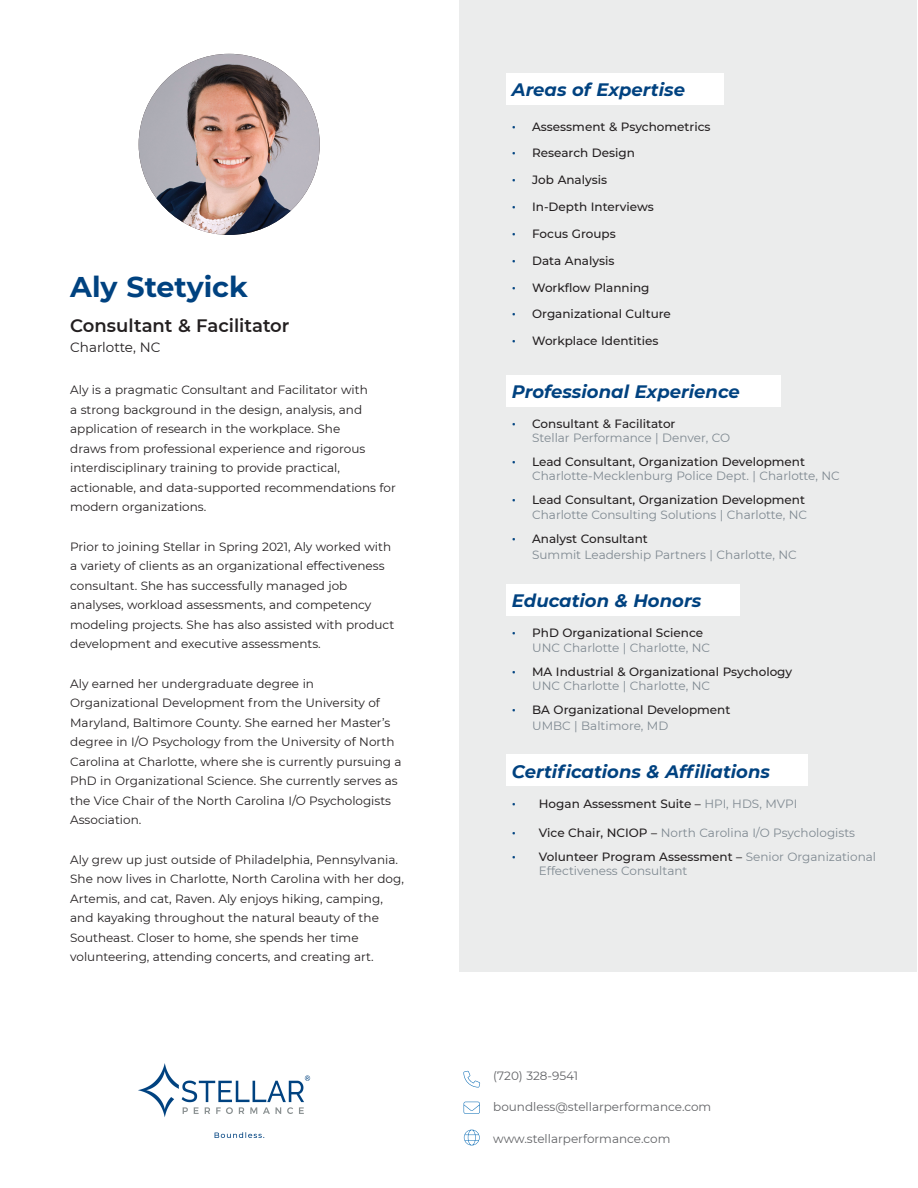
<style>
.page{position:relative;width:918px;height:1188px;background:#fff}
.page>*{position:absolute;margin:0;border:0;box-sizing:border-box;transform-origin:0 0}
.LC_Small_text_left_b{font:700 28.5px "Montserrat";color:#004280}
.LC_Small_text_left_b-2{font:italic 700 18px "Montserrat";color:#004280}
.LC_Small_text_left_b-3{font:600 18px "Montserrat";color:#231f20}
.LC_Small_text_left_b-4{font:13.5px "Montserrat";color:#231f20}
.LC_Small_text_left_b-5{font:12px/19.5px "Montserrat";color:#231f20}
.t1{font:500 12px/14.4px "Montserrat";color:#231f20}
.LC_Small_text_left_b-6{font:12px/14.4px "Montserrat";color:#7f8991}
.Footer_Style{font:12px "Montserrat";color:#626366}
.LC_Small_text_left_b-7{font:12px "Montserrat";color:#626366}
.s1{font-size:13.5px;color:#004280}
.s2{font-weight:500;font-size:13.5px;color:#004280}
.s3{font-weight:500;color:#231f20}
.s4{font-weight:400;color:#7f8991}
</style>
<div class="page">
<img style="left:139px;top:54px;width:181px;height:181px;border-radius:91px">
<svg style="left:464px;top:1130px;width:16px;height:15px"></svg>
<svg style="left:464px;top:1102px;width:16px;height:12px"></svg>
<svg style="left:464px;top:1071px;width:16px;height:16px"></svg>
<img style="left:138px;top:1063px;width:173px;height:75px">
<div style="left:460px;top:0;width:457px;height:972px;background:#e8e9e9"></div>
<div style="left:507px;top:73px;width:217px;height:31px;background:#fff"></div>
<div style="left:507px;top:375px;width:274px;height:32px;background:#fff"></div>
<div style="left:507px;top:584px;width:233px;height:32px;background:#fff"></div>
<div style="left:507px;top:755px;width:301px;height:31px;background:#fff"></div>
<p class="LC_Small_text_left_b" style="left:70px;top:266px;width:179px">Aly Stetyick</p>
<p class="LC_Small_text_left_b-3" style="left:70px;top:313px;width:221px">Consultant &amp; Facilitator</p>
<p class="LC_Small_text_left_b-4" style="left:70px;top:338px;width:92px">Charlotte, NC</p>
<p class="LC_Small_text_left_b-5" style="left:70px;top:380px;width:327px">Aly is a pragmatic Consultant and Facilitator with<br>a strong background in the design, analysis, and application of research in the workplace. She<br>draws from professional experience and rigorous interdisciplinary training to provide practical, actionable, and data-supported recommendations for modern organizations.</p>
<p class="LC_Small_text_left_b-5" style="left:70px;top:536px;width:326px">Prior to joining Stellar in Spring 2021, Aly worked with a variety of clients as an organizational effectiveness consultant. She has successfully managed job analyses, workload assessments, and competency modeling projects. She has also assisted with product development and executive assessments.</p>
<p class="LC_Small_text_left_b-5" style="left:70px;top:673px;width:333px">Aly earned her undergraduate degree in Organizational Development from the University of Maryland, Baltimore County. She earned her Master’s degree in I/O Psychology from the University of North Carolina at Charlotte, where she is currently pursuing a PhD in Organizational Science. She currently serves as the Vice Chair of the North Carolina I/O Psychologists Association.</p>
<p class="LC_Small_text_left_b-5" style="left:70px;top:849px;width:335px">Aly grew up just outside of Philadelphia, Pennsylvania.<br>She now lives in Charlotte, North Carolina with her dog, Artemis, and cat, Raven. Aly enjoys hiking, camping, and kayaking throughout the natural beauty of the Southeast. Closer to home, she spends her time volunteering, attending concerts, and creating art.</p>
<p class="LC_Small_text_left_b-2" style="left:512px;top:77px;width:175px">Areas of Expertise</p>
<p class="t1" style="left:512px;top:119px;width:200px"><span class="s1">•</span> Assessment &amp; Psychometrics</p>
<p class="t1" style="left:512px;top:146px;width:125px"><span class="s1">•</span> Research Design</p>
<p class="t1" style="left:512px;top:172px;width:97px"><span class="s1">•</span> Job Analysis</p>
<p class="t1" style="left:512px;top:199px;width:143px"><span class="s1">•</span> In-Depth Interviews</p>
<p class="t1" style="left:512px;top:226px;width:105px"><span class="s1">•</span> Focus Groups</p>
<p class="t1" style="left:512px;top:253px;width:104px"><span class="s1">•</span> Data Analysis</p>
<p class="t1" style="left:512px;top:280px;width:139px"><span class="s1">•</span> Workflow Planning</p>
<p class="t1" style="left:512px;top:306px;width:161px"><span class="s1">•</span> Organizational Culture</p>
<p class="t1" style="left:512px;top:333px;width:148px"><span class="s1">•</span> Workplace Identities</p>
<p class="LC_Small_text_left_b-2" style="left:512px;top:378px;width:229px">Professional Experience</p>
<p class="t1" style="left:512px;top:416px;width:165px"><span class="s1">•</span> Consultant &amp; Facilitator</p>
<p class="LC_Small_text_left_b-6" style="left:532px;top:430px;width:200px">Stellar Performance | Denver, CO</p>
<p class="t1" style="left:512px;top:454px;width:295px"><span class="s1">•</span> Lead Consultant, Organization Development</p>
<p class="LC_Small_text_left_b-6" style="left:532px;top:469px;width:309px">Charlotte-Mecklenburg Police Dept. | Charlotte, NC</p>
<p class="t1" style="left:512px;top:493px;width:295px"><span class="s1">•</span> Lead Consultant, Organization Development</p>
<p class="LC_Small_text_left_b-6" style="left:532px;top:507px;width:277px">Charlotte Consulting Solutions | Charlotte, NC</p>
<p class="t1" style="left:512px;top:531px;width:138px"><span class="s1">•</span> Analyst Consultant</p>
<p class="LC_Small_text_left_b-6" style="left:532px;top:547px;width:266px">Summit Leadership Partners | Charlotte, NC</p>
<p class="LC_Small_text_left_b-2" style="left:512px;top:588px;width:191px">Education &amp; Honors</p>
<p class="LC_Small_text_left_b-6" style="left:532px;top:625px;width:179px;text-indent:-20px"><span class="s2">•</span> <span class="s3">PhD Organizational Science<br></span>UNC Charlotte | Charlotte, NC</p>
<p class="t1" style="left:532px;top:664px;width:262px;text-indent:-20px"><span class="s1">•</span> MA Industrial &amp; Organizational Psychology<br><span class="s4">UNC Charlotte | Charlotte, NC</span></p>
<p class="t1" style="left:532px;top:701px;width:200px;line-height:16.2px;text-indent:-20px"><span class="s1">•</span> BA Organizational Development<br><span class="s4">UMBC | Baltimore, MD</span></p>
<p class="LC_Small_text_left_b-2" style="left:512px;top:759px;width:260px">Certifications &amp; Affiliations</p>
<p class="t1" style="left:512px;top:796px;width:287px"><span class="s1">•</span> Hogan Assessment Suite – <span class="s4">HPI, HDS, MVPI</span></p>
<p class="LC_Small_text_left_b-6" style="left:512px;top:825px;width:345px"><span class="s2">•</span> <span class="s3">Vice Chair, NCIOP –</span> North Carolina I/O Psychologists</p>
<p class="LC_Small_text_left_b-6" style="left:539px;top:849px;width:339px;text-indent:-27px"><span class="s2">•</span> <span class="s3">Volunteer Program Assessment –</span> Senior Organizational<br>Effectiveness Consultant</p>
<p class="LC_Small_text_left_b-7" style="left:493px;top:1067px;width:86px">(720) 328-9541</p>
<p class="Footer_Style" style="left:493px;top:1099px;width:220px">boundless@stellarperformance.com</p>
<p class="Footer_Style" style="left:493px;top:1130px;width:179px">www.stellarperformance.com</p>
</div>
